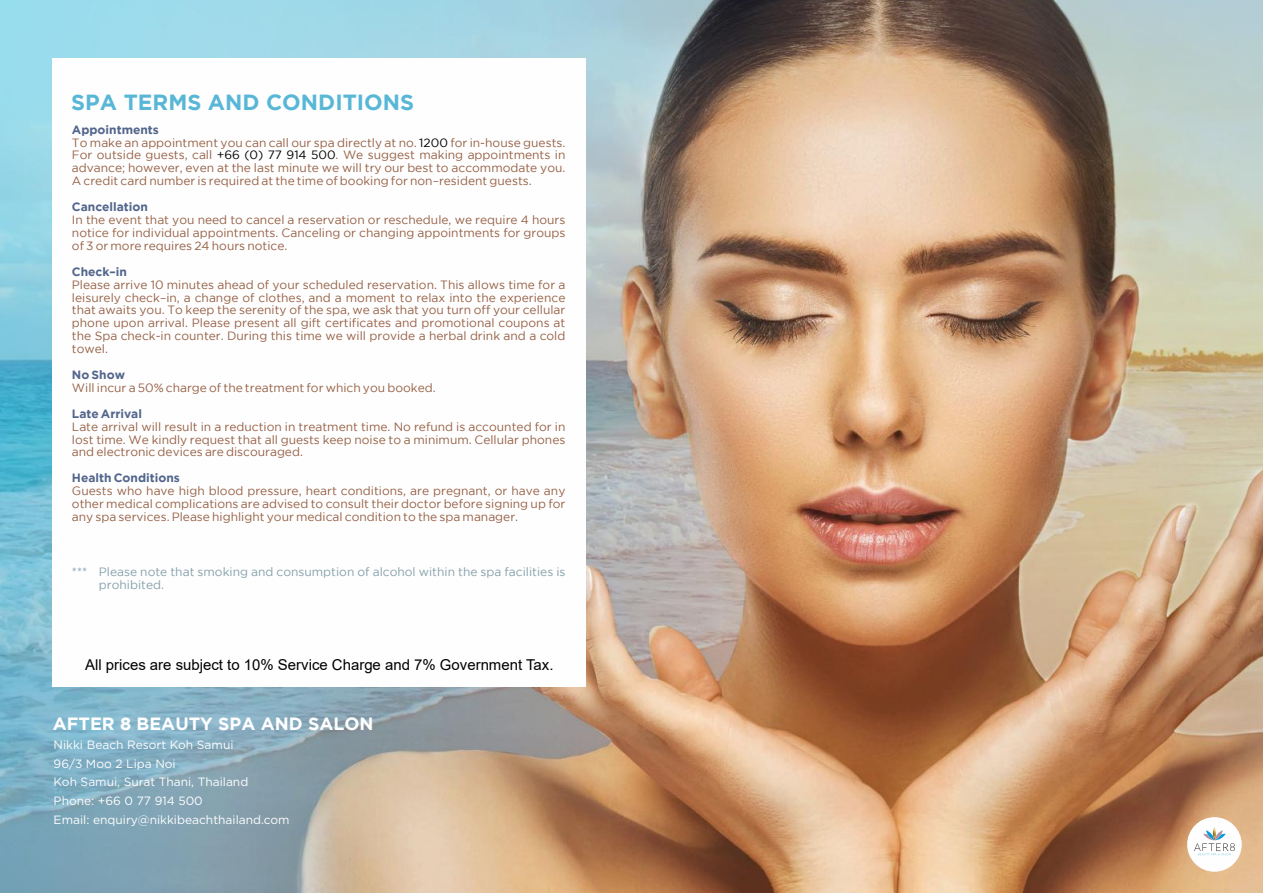
<style>
.page{position:relative;width:1263px;height:893px;background:#fff}
.page>*{position:absolute;margin:0;border:0;box-sizing:border-box;transform-origin:0 0}
.t1{font:700 21.9px "Gotham";color:#58b7d6}
.t2{font:700 17.7px "Gotham";color:#fefefe}
.t3{font:15px "Arial";color:#000}
.t4{font:12px/12.9px "Gotham";color:#966045;text-align:justify}
.t5{font:12px/18.9px "Gotham";color:#fefefe}
.t6{font:12px/12.9px "Gotham";color:#85a0ab}
.t7{font:700 12px "Gotham";color:#52658c}
.s1{font-weight:700;color:#52658c}
.s2{color:#000}
</style>
<div class="page">
<img style="left:0;top:0;width:1263px;height:893px">
<div style="left:52px;top:58px;width:534px;height:629px;background:#fefefe"></div>
<div style="left:1187px;top:817px;width:55px;height:55px;background:#fefefe;border-radius:50%"></div>
<svg style="left:1194px;top:827px;width:41px;height:28px"></svg>
<h1 class="t1" style="left:71px;top:94px;width:344px">SPA TERMS AND CONDITIONS</h1>
<p class="t4" style="left:72px;top:124px;width:495px;text-align:left"><span class="s1">Appointments<br></span>To make an appointment you can call our spa directly at no. <span class="s2">1200</span> for in-house guests.<br>For outside guests, call <span class="s2">+66 (0) 77 914 500</span>. We suggest making appointments in advance; however, even at the last minute we will try our best to accommodate you.<br>A credit card number is required at the time of booking for non–resident guests.</p>
<p class="t7" style="left:72px;top:202px;width:78px">Cancellation</p>
<p class="t4" style="left:72px;top:214px;width:495px">In the event that you need to cancel a reservation or reschedule, we require 4 hours notice for individual appointments. Canceling or changing appointments for groups of 3 or more requires 24 hours notice.</p>
<p class="t7" style="left:72px;top:267px;width:57px">Check–in</p>
<p class="t4" style="left:72px;top:279px;width:495px">Please arrive 10 minutes ahead of your scheduled reservation. This allows time for a leisurely check–in, a change of clothes, and a moment to relax into the experience that awaits you. To keep the serenity of the spa, we ask that you turn off your cellular phone upon arrival. Please present all gift certificates and promotional coupons at the Spa check-in counter. During this time we will provide a herbal drink and a cold towel.</p>
<p class="t7" style="left:72px;top:370px;width:55px">No Show</p>
<p class="t4" style="left:72px;top:382px;width:365px">Will incur a 50% charge of the treatment for which you booked.</p>
<p class="t7" style="left:72px;top:409px;width:72px">Late Arrival</p>
<p class="t4" style="left:72px;top:421px;width:495px">Late arrival will result in a reduction in treatment time. No refund is accounted for in lost time. We kindly request that all guests keep noise to a minimum. Cellular phones and electronic devices are discouraged.</p>
<p class="t7" style="left:72px;top:474px;width:109px">Health Conditions</p>
<p class="t4" style="left:72px;top:485px;width:495px">Guests who have high blood pressure, heart conditions, are pregnant, or have any other medical complications are advised to consult their doctor before signing up for any spa services. Please highlight your medical condition to the spa manager.</p>
<p class="t6" style="left:99px;top:566px;width:468px;text-indent:-27px">*** Please note that smoking and consumption of alcohol within the spa facilities is prohibited.</p>
<p class="t3" style="left:85px;top:659px;width:470px">All prices are subject to 10% Service Charge and 7% Government Tax.</p>
<h2 class="t2" style="left:53px;top:717px;width:322px">AFTER 8 BEAUTY SPA AND SALON</h2>
<p class="t5" style="left:54px;top:736px;width:238px">Nikki Beach Resort Koh Samui<br>96/3 Moo 2 Lipa Noi<br>Koh Samui, Surat Thani, Thailand<br>Phone: +66 0 77 914 500<br>Email: enquiry@nikkibeachthailand.com</p>
</div>
